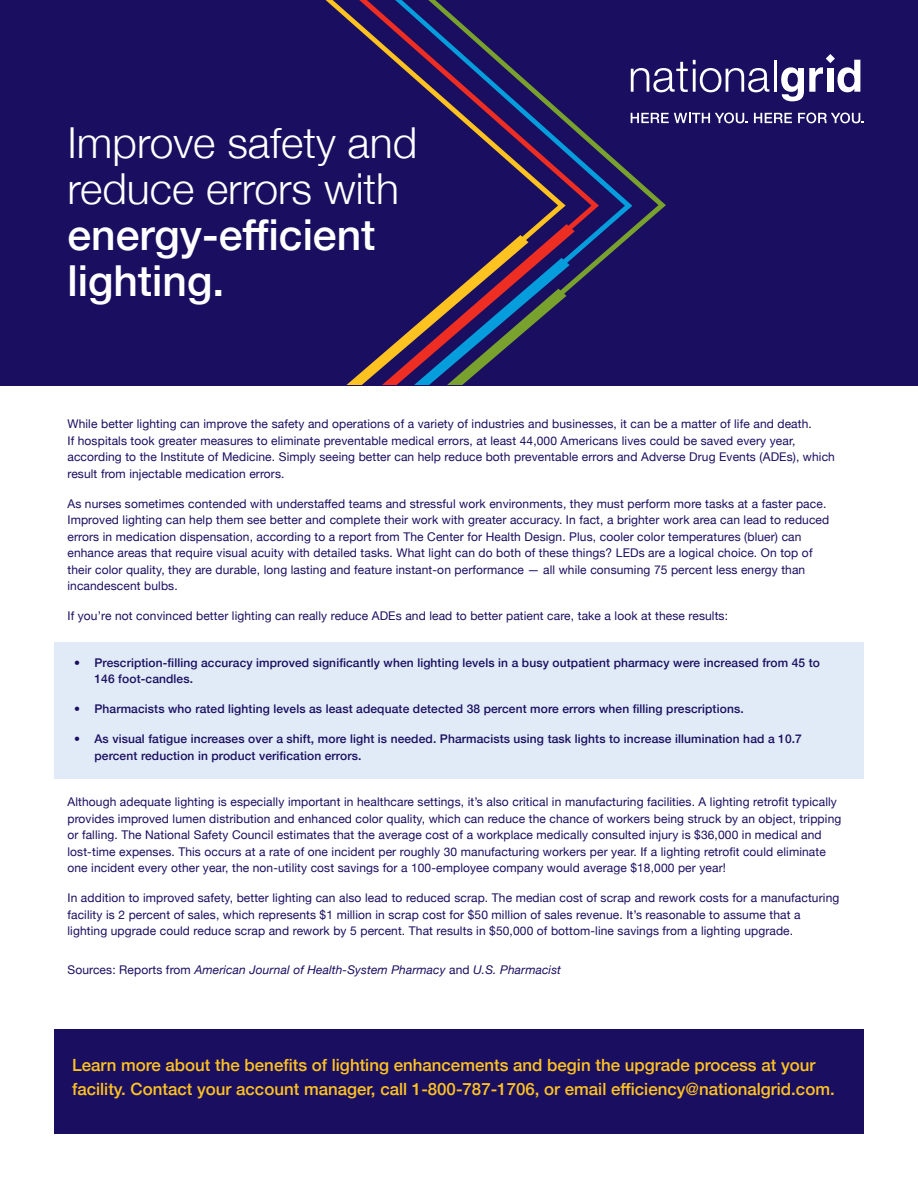
<style>
.page{position:relative;width:918px;height:1188px;background:#fff}
.page>*{position:absolute;margin:0;border:0;box-sizing:border-box;transform-origin:0 0}
.Header_Thin{font:300 42.75px/46.2px "Helvetica Neue";color:#fff}
.Header_Thin-2{font:500 16.8px/24px "Helvetica Neue";color:#fec221}
.Body_Regular_Purple{font:12px/16.5px "Helvetica Neue";letter-spacing:.01em;color:#1a0e60}
.t1{font:500 12px/16.5px "Helvetica Neue";letter-spacing:.01em;color:#1a0e60}
.Body_Regular_Purple-2{font:italic 12px "Helvetica Neue";letter-spacing:.01em;color:#1a0e60}
.s1{font-weight:500}
.s2{font-style:normal}
</style>
<div class="page">
<div style="left:54px;top:642px;width:810px;height:137px;background:#e1ebf7"></div>
<div style="left:0;top:0;width:918px;height:385px;background:#1a0e60"></div>
<svg style="left:359px;top:0;width:36px;height:385px"></svg>
<svg style="left:395px;top:0;width:33px;height:385px"></svg>
<svg style="left:428px;top:0;width:238px;height:385px"></svg>
<svg style="left:631px;top:60px;width:138px;height:32px"></svg>
<hr style="left:774px;top:60px;width:3px;height:32px;background:#fff">
<svg style="left:781px;top:54px;width:79px;height:47px"></svg>
<svg style="left:631px;top:113px;width:117px;height:10px"></svg>
<svg style="left:754px;top:113px;width:38px;height:10px"></svg>
<svg style="left:798px;top:113px;width:66px;height:10px"></svg>
<div style="left:54px;top:1029px;width:810px;height:105px;background:#1a0e60"></div>
<p class="Header_Thin" style="left:68px;top:117px;width:351px">Improve safety and reduce errors with <span class="s1">energy-efficient lighting.</span></p>
<p class="Body_Regular_Purple" style="left:68px;top:417px;width:769px">While better lighting can improve the safety and operations of a variety of industries and businesses, it can be a matter of life and death.<br>If hospitals took greater measures to eliminate preventable medical errors, at least 44,000 Americans lives could be saved every year, according to the Institute of Medicine. Simply seeing better can help reduce both preventable errors and Adverse Drug Events (ADEs), which result from injectable medication errors.</p>
<p class="Body_Regular_Purple" style="left:68px;top:496px;width:763px">As nurses sometimes contended with understaffed teams and stressful work environments, they must perform more tasks at a faster pace.<br>Improved lighting can help them see better and complete their work with greater accuracy. In fact, a brighter work area can lead to reduced errors in medication dispensation, according to a report from The Center for Health Design. Plus, cooler color temperatures (bluer) can enhance areas that require visual acuity with detailed tasks. What light can do both of these things? LEDs are a logical choice. On top of their color quality, they are durable, long lasting and feature instant-on performance — all while consuming 75 percent less energy than incandescent bulbs.</p>
<p class="Body_Regular_Purple" style="left:68px;top:609px;width:662px">If you’re not convinced better lighting can really reduce ADEs and lead to better patient care, take a look at these results:</p>
<p class="t1" style="left:94px;top:654px;width:727px;text-indent:-20px">• Prescription-filling accuracy improved significantly when lighting levels in a busy outpatient pharmacy were increased from 45 to<br>146 foot-candles.</p>
<p class="t1" style="left:74px;top:700px;width:671px">• Pharmacists who rated lighting levels as least adequate detected 38 percent more errors when filling prescriptions.</p>
<p class="t1" style="left:94px;top:730px;width:709px;text-indent:-20px">• As visual fatigue increases over a shift, more light is needed. Pharmacists using task lights to increase illumination had a 10.7 percent reduction in product verification errors.</p>
<p class="Body_Regular_Purple" style="left:68px;top:795px;width:775px">Although adequate lighting is especially important in healthcare settings, it’s also critical in manufacturing facilities. A lighting retrofit typically provides improved lumen distribution and enhanced color quality, which can reduce the chance of workers being struck by an object, tripping or falling. The National Safety Council estimates that the average cost of a workplace medically consulted injury is $36,000 in medical and lost-time expenses. This occurs at a rate of one incident per roughly 30 manufacturing workers per year. If a lighting retrofit could eliminate one incident every other year, the non-utility cost savings for a 100-employee company would average $18,000 per year!</p>
<p class="Body_Regular_Purple" style="left:68px;top:891px;width:773px">In addition to improved safety, better lighting can also lead to reduced scrap. The median cost of scrap and rework costs for a manufacturing facility is 2 percent of sales, which represents $1 million in scrap cost for $50 million of sales revenue. It’s reasonable to assume that a lighting upgrade could reduce scrap and rework by 5 percent. That results in $50,000 of bottom-line savings from a lighting upgrade.</p>
<p class="Body_Regular_Purple-2" style="left:68px;top:961px;width:495px"><span class="s2">Sources: Reports from</span> American Journal of Health-System Pharmacy <span class="s2">and</span> U.S. Pharmacist</p>
<p class="Header_Thin-2" style="left:72px;top:1052px;width:764px">Learn more about the benefits of lighting enhancements and begin the upgrade process at your facility. Contact your account manager, call 1-800-787-1706, or email efficiency@nationalgrid.com.</p>
</div>
